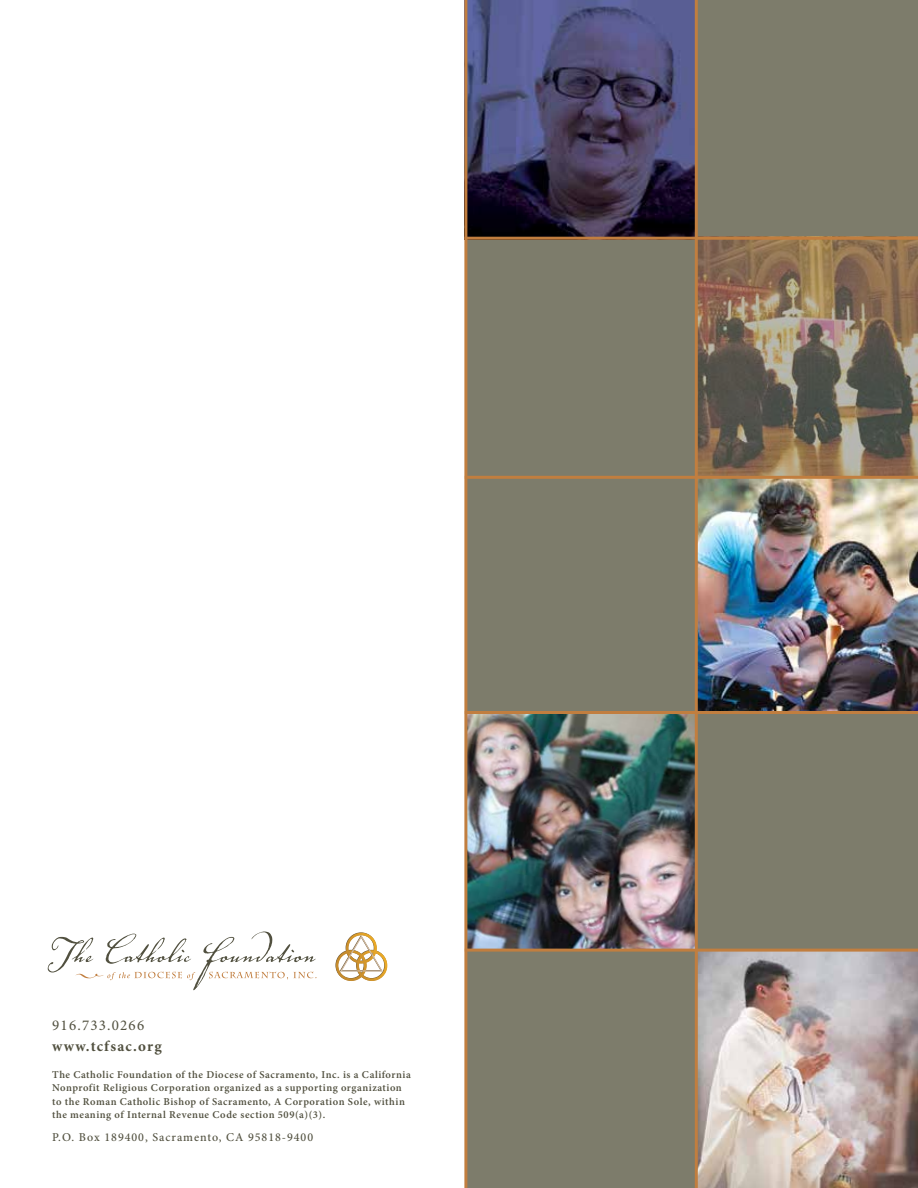
<style>
.page{position:relative;width:918px;height:1188px;background:#fff}
.page>*{position:absolute;margin:0;border:0;box-sizing:border-box;transform-origin:0 0}
.t1{font:700 15px "Minion Pro";letter-spacing:.08em;color:#51503f}
.t2{font:15px "Minion Pro";letter-spacing:.08em;color:#51503f}
.t3{font:500 12px "Minion Pro";letter-spacing:.08em;color:#51503f}
.t4{font:600 10.5px/13.5px "Minion Pro";letter-spacing:.05em;color:#51503f}
</style>
<div class="page">
<div style="left:465px;top:0;width:453px;height:1188px;background:#7d7c6b"></div>
<img style="left:698px;top:240px;width:220px;height:471px">
<img style="left:467px;top:0;width:228px;height:237px">
<img style="left:467px;top:714px;width:228px;height:235px">
<img style="left:698px;top:952px;width:220px;height:236px">
<svg style="left:48px;top:932px;width:268px;height:58px"></svg>
<svg style="left:335px;top:932px;width:52px;height:49px"></svg>
<hr style="left:465px;top:476px;width:453px;height:3px;background:#c17e3f">
<hr style="left:465px;top:711px;width:453px;height:3px;background:#c17e3f">
<hr style="left:465px;top:949px;width:453px;height:3px;background:#c17e3f">
<hr style="left:464px;top:237px;width:454px;height:3px;background:#c17e3f">
<hr style="left:695px;top:0;width:3px;height:1188px;background:#c17e3f">
<hr style="left:464px;top:0;width:3px;height:1188px;background:#c17e3f">
<h1 class="t2" style="left:52px;top:1016px;width:94px">916.733.0266</h1>
<h1 class="t1" style="left:52px;top:1037px;width:111px">www.tcfsac.org</h1>
<p class="t4" style="left:52px;top:1068px;width:360px">The Catholic Foundation of the Diocese of Sacramento, Inc. is a California Nonprofit Religious Corporation organized as a supporting organization to the Roman Catholic Bishop of Sacramento, A Corporation Sole, within the meaning of Internal Revenue Code section 509(a)(3).</p>
<p class="t3" style="left:52px;top:1130px;width:262px">P.O. Box 189400, Sacramento, CA 95818-9400</p>
</div>
